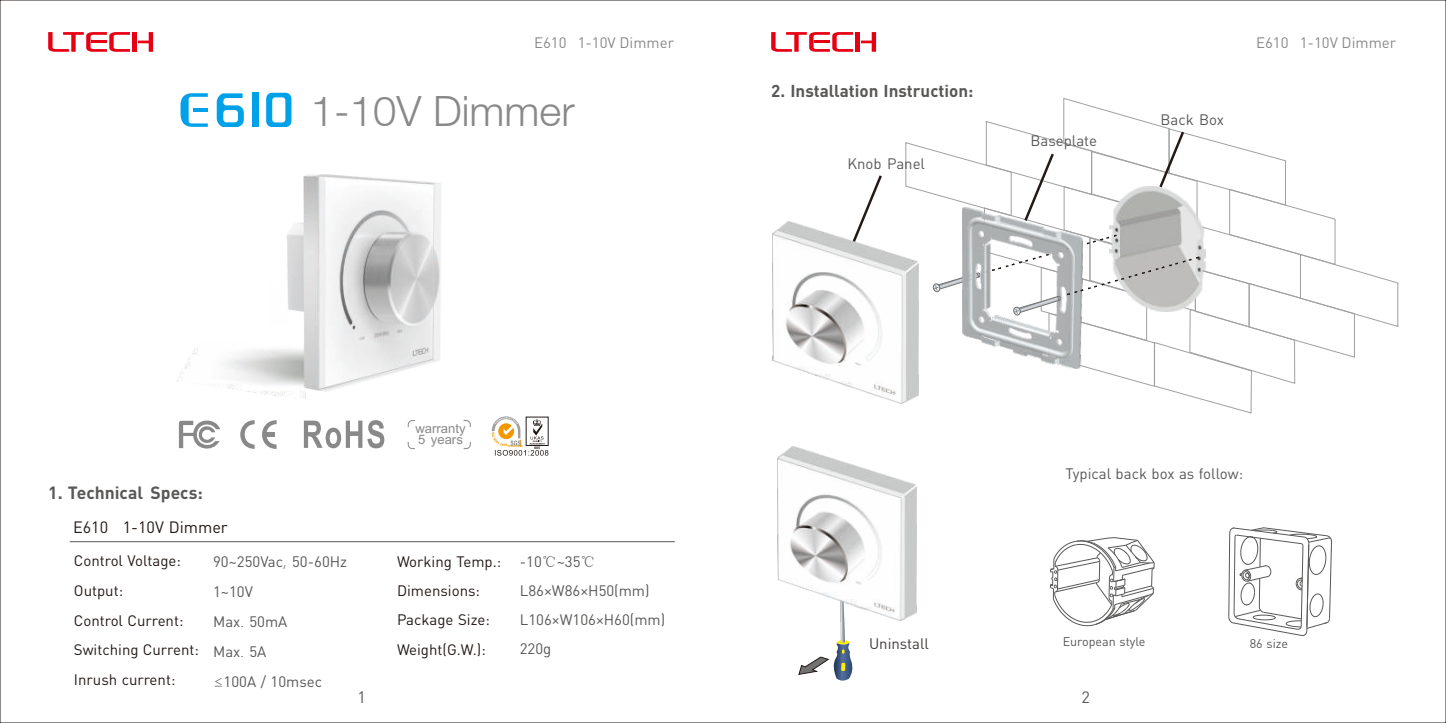
<style>
.page{position:relative;width:1446px;height:723px;background:#fff}
.page>*{position:absolute;margin:0;border:0;box-sizing:border-box;transform-origin:0 0}
.t1{font:300 42px "Helvetica Neue LT";color:#898989}
.t2{font:700 17.5px "DIN Pro";color:#595857}
.t3{font:700 17px "DIN Pro";color:#595857}
.t4{font:16.25px "DIN Pro";color:#231916}
.t5{font:16.25px "DIN Pro";color:#595857}
.t6{font:15px/30px "DIN Pro";color:#595857}
.t7{font:15px/29.8px "DIN Pro";color:#231916}
.t8{font:15px "DIN Pro";color:#898989}
.t9{font:15px "DIN Pro";color:#3f3b3a}
.t10{font:13px/11.8px "Arial";color:#898989}
.t11{font:12.5px "DIN Pro";color:#595857}
.s1{font-family:"Microsoft Ya Hei";font-weight:300}
.s2{font-family:"Sim Sun"}
</style>
<div class="page">
<hr style="left:70px;top:541px;width:605px;height:1px;background:#595857">
<svg style="left:860px;top:175px;width:22px;height:47px"></svg>
<svg style="left:217px;top:93px;width:27px;height:34px"></svg>
<div style="left:252px;top:93px;width:6px;height:34px;background:#00a1e9"></div>
<svg style="left:266px;top:93px;width:25px;height:34px"></svg>
<svg style="left:180px;top:93px;width:28px;height:34px"></svg>
<hr style="left:193px;top:108px;width:15px;height:4px;background:#00a1e9">
<svg style="left:798px;top:620px;width:55px;height:61px"></svg>
<div style="left:132px;top:32px;width:5px;height:20px;background:#e60013"></div>
<svg style="left:138px;top:32px;width:15px;height:20px"></svg>
<svg style="left:48px;top:32px;width:82px;height:20px"></svg>
<div style="left:855px;top:32px;width:5px;height:20px;background:#e60013"></div>
<svg style="left:861px;top:32px;width:15px;height:20px"></svg>
<svg style="left:771px;top:32px;width:82px;height:20px"></svg>
<svg style="left:179px;top:420px;width:41px;height:29px"></svg>
<svg style="left:240px;top:420px;width:37px;height:29px"></svg>
<div style="left:265px;top:432px;width:10px;height:5px;background:#898989"></div>
<svg style="left:304px;top:420px;width:80px;height:28px"></svg>
<svg style="left:407px;top:420px;width:64px;height:29px"></svg>
<svg style="left:492px;top:416px;width:56px;height:40px"></svg>
<img style="left:177px;top:174px;width:264px;height:225px">
<img style="left:773px;top:222px;width:132px;height:181px">
<img style="left:777px;top:446px;width:139px;height:174px">
<svg style="left:905px;top:97px;width:493px;height:317px"></svg>
<svg style="left:1228px;top:527px;width:104px;height:109px"></svg>
<svg style="left:1049px;top:537px;width:106px;height:89px"></svg>
<p class="t8" style="left:534px;top:36px;width:142px">E610 1-10V Dimmer</p>
<p class="t8" style="left:1256px;top:36px;width:142px">E610 1-10V Dimmer</p>
<h1 class="t1" style="left:311px;top:96px;width:265px">1-10V Dimmer</h1>
<p class="t2" style="left:48px;top:485px;width:156px">1. Technical Specs:</p>
<p class="t4" style="left:73px;top:521px;width:156px">E610 1-10V Dimmer</p>
<p class="t10" style="left:415px;top:423px;width:52px">warranty<br>5 years</p>
<p class="t3" style="left:771px;top:84px;width:204px">2. Installation Instruction:</p>
<p class="t6" style="left:847px;top:150px;width:79px">Knob Panel</p>
<p class="t6" style="left:1030px;top:127px;width:68px">Baseplate</p>
<p class="t6" style="left:1160px;top:106px;width:65px">Back Box</p>
<p class="t6" style="left:1065px;top:460px;width:179px">Typical back box as follow:</p>
<p class="t7" style="left:74px;top:547px;width:126px">Control Voltage:<br>Output:<br>Control Current:<br>Switching Current:</p>
<p class="t7" style="left:397px;top:548px;width:106px">Working Temp.:<br>Dimensions:<br>Package Size:<br>Weight(G.W.):</p>
<p class="t6" style="left:213px;top:548px;width:136px">90~250Vac<span class="s1">,</span> 50-60Hz<br>1~10V<br>Max<span class="s1">.</span> 50mA<br>Max<span class="s1">.</span> 5A</p>
<p class="t6" style="left:520px;top:549px;width:147px;line-height:28.8px">-10<span class="s2">℃</span>~35<span class="s2">℃<br></span>L86×W86×H50(mm)<br>L106×W106×H60(mm)<br>220g</p>
<p class="t5" style="left:357px;top:691px;width:10px">1</p>
<p class="t5" style="left:1081px;top:691px;width:10px">2</p>
<p class="t11" style="left:1062px;top:636px;width:84px">European style</p>
<p class="t11" style="left:1249px;top:638px;width:40px">86 size</p>
<p class="t9" style="left:869px;top:637px;width:61px">Uninstall</p>
<p class="t7" style="left:74px;top:666px;width:103px">Inrush current:</p>
<p class="t6" style="left:213px;top:668px;width:111px"><span class="s1">≤</span>100A / 10msec</p>
</div>
